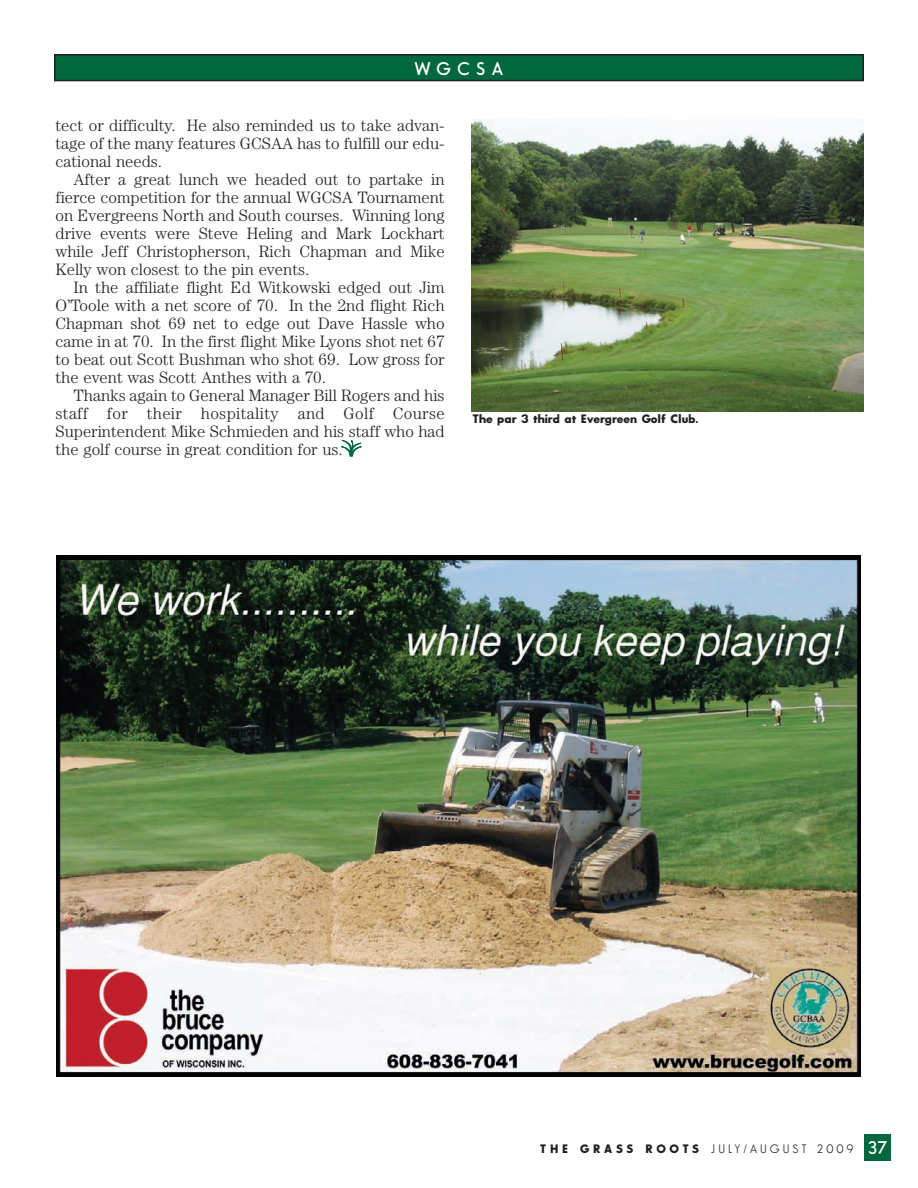
<style>
.page{position:relative;width:918px;height:1188px;background:#fff}
.page>*{position:absolute;margin:0;border:0;box-sizing:border-box;transform-origin:0 0}
.t1{font:600 18px "Sans Serif FLF";letter-spacing:.345em;color:#fff}
.t2{font:300 16.5px/18px "Century";color:#231f20;text-align:justify}
.t3{font:700 12px "Sans Serif FLF";color:#231f20}
.t4{font:12px "Sans Serif FLF";letter-spacing:.26em;color:#231f20}
.s1{font-weight:700}
.s2{font-weight:600;font-size:18px;color:#fff}
</style>
<div class="page">
<div style="left:55px;top:55px;width:808px;height:26px;background:#00673e"></div>
<div style="left:54px;top:54px;width:810px;height:27px;border:2px solid #231f20"></div>
<div style="left:864px;top:1134px;width:27px;height:27px;background:#00673e"></div>
<img style="left:471px;top:120px;width:393px;height:292px">
<svg style="left:341px;top:440px;width:21px;height:16px"></svg>
<img style="left:57px;top:556px;width:803px;height:520px">
<p class="t1" style="left:414px;top:58px;width:91px">WGCSA</p>
<p class="t2" style="left:56px;top:118px;width:391px">tect or difficulty. He also reminded us to take advan&shy;tage of the many features GCSAA has to fulfill our edu&shy;cational needs.</p>
<p class="t2" style="left:56px;top:172px;width:391px;text-indent:18px">After a great lunch we headed out to partake in fierce competition for the annual WGCSA Tournament on Evergreens North and South courses. Winning long drive events were Steve Heling and Mark Lockhart while Jeff Christopherson, Rich Chapman and Mike Kelly won closest to the pin events.</p>
<p class="t2" style="left:56px;top:280px;width:391px;text-indent:18px">In the affiliate flight Ed Witkowski edged out Jim O’Toole with a net score of 70. In the 2nd flight Rich Chapman shot 69 net to edge out Dave Hassle who came in at 70. In the first flight Mike Lyons shot net 67 to beat out Scott Bushman who shot 69. Low gross for the event was Scott Anthes with a 70.</p>
<p class="t2" style="left:56px;top:388px;width:391px;text-indent:18px">Thanks again to General Manager Bill Rogers and his staff for their hospitality and Golf Course Superintendent Mike Schmieden and his staff who had the golf course in great condition for us.</p>
<p class="t3" style="left:473px;top:411px;width:227px">The par 3 third at Evergreen Golf Club.</p>
<p class="t4" style="left:540px;top:1142px;width:350px"><span class="s1">THE GRASS ROOTS</span> JULY/AUGUST 2009 <span class="s2">37</span></p>
</div>
